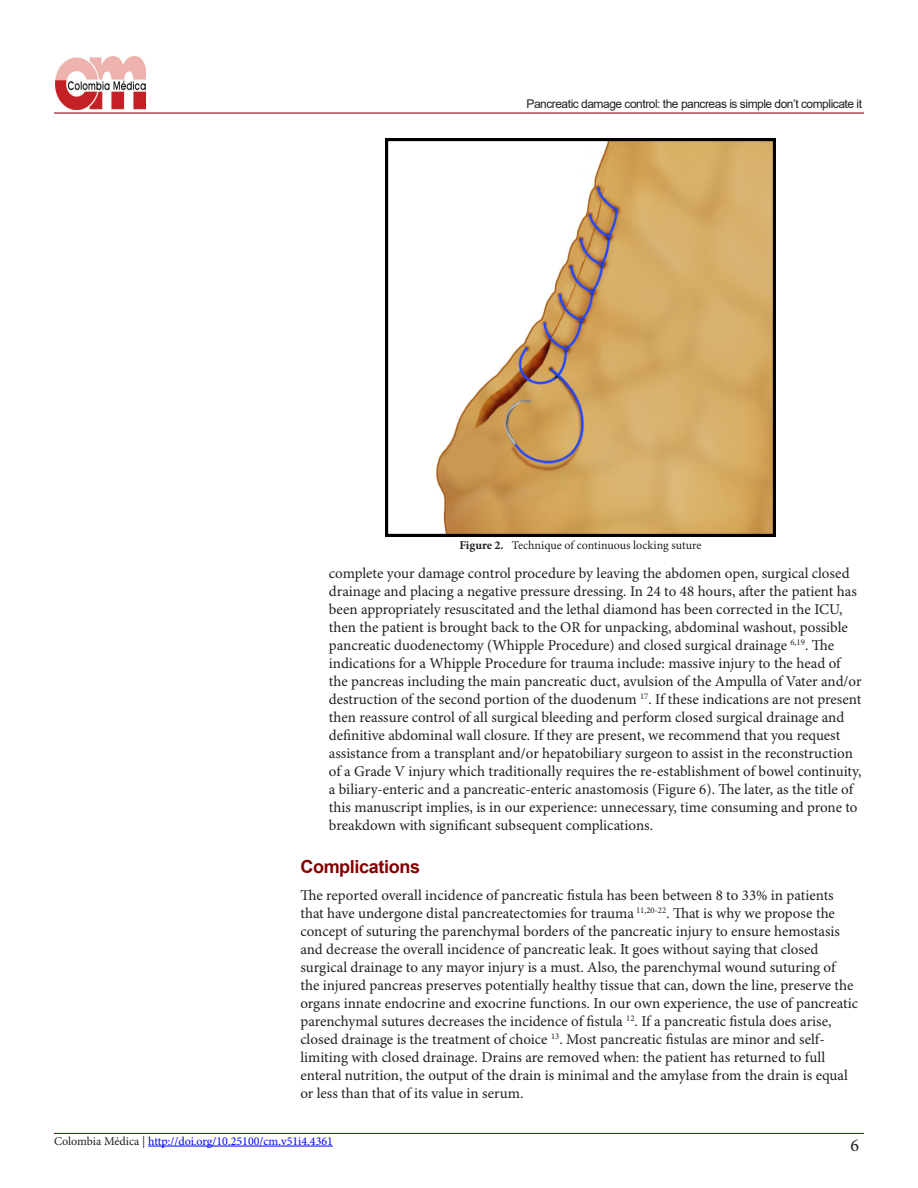
<style>
.page{position:relative;width:918px;height:1188px;background:#fff}
.page>*{position:absolute;margin:0;border:0;box-sizing:border-box;transform-origin:0 0}
.t1{font:700 18px "Arial";letter-spacing:-.02em;color:#820000}
.t2{font:18px "Minion Pro";color:#231f20}
.t3{font:15px/18px "Minion Pro";color:#231f20}
.t4{font:12px "Arial";letter-spacing:-.04em;color:#231f20}
.t5{font:12px "Minion Pro";color:#00f}
.t6{font:12px "Minion Pro";letter-spacing:-.005em;color:#231f20}
.s1{font-weight:700}
.s2{color:#231f20}
</style>
<div class="page">
<img style="left:55px;top:57px;width:91px;height:52px">
<hr style="left:54px;top:112px;width:810px;height:2px;background:#8b0d10">
<hr style="left:54px;top:1133px;width:810px;height:1px;background:#8b0d10">
<hr style="left:148px;top:1146px;width:185px;height:1px;background:#00f">
<img style="left:386px;top:138px;width:390px;height:399px">
<p class="t4" style="left:526px;top:95px;width:337px">Pancreatic damage control: the pancreas is simple don’t complicate it</p>
<p class="t6" style="left:459px;top:538px;width:244px"><span class="s1">Figure 2.</span> Technique of continuous locking suture</p>
<p class="t3" style="left:329px;top:565px;width:534px">complete your damage control procedure by leaving the abdomen open, surgical closed drainage and placing a negative pressure dressing. In 24 to 48 hours, after the patient has been appropriately resuscitated and the lethal diamond has been corrected in the ICU, then the patient is brought back to the OR for unpacking, abdominal washout, possible pancreatic duodenectomy (Whipple Procedure) and closed surgical drainage <sup>6,19</sup>. The indications for a Whipple Procedure for trauma include: massive injury to the head of the pancreas including the main pancreatic duct, avulsion of the Ampulla of Vater and/or destruction of the second portion of the duodenum <sup>17</sup>. If these indications are not present then reassure control of all surgical bleeding and perform closed surgical drainage and definitive abdominal wall closure. If they are present, we recommend that you request assistance from a transplant and/or hepatobiliary surgeon to assist in the reconstruction of a Grade V injury which traditionally requires the re-establishment of bowel continuity, a biliary-enteric and a pancreatic-enteric anastomosis (Figure 6). The later, as the title of this manuscript implies, is in our experience: unnecessary, time consuming and prone to breakdown with significant subsequent complications.</p>
<p class="t1" style="left:300px;top:854px;width:121px">Complications</p>
<p class="t3" style="left:300px;top:887px;width:559px">The reported overall incidence of pancreatic fistula has been between 8 to 33% in patients that have undergone distal pancreatectomies for trauma <sup>11,20-22</sup>. That is why we propose the concept of suturing the parenchymal borders of the pancreatic injury to ensure hemostasis and decrease the overall incidence of pancreatic leak. It goes without saying that closed surgical drainage to any mayor injury is a must. Also, the parenchymal wound suturing of the injured pancreas preserves potentially healthy tissue that can, down the line, preserve the organs innate endocrine and exocrine functions. In our own experience, the use of pancreatic parenchymal sutures decreases the incidence of fistula <sup>12</sup>. If a pancreatic fistula does arise, closed drainage is the treatment of choice <sup>13</sup>. Most pancreatic fistulas are minor and self&shy;limiting with closed drainage. Drains are removed when: the patient has returned to full enteral nutrition, the output of the drain is minimal and the amylase from the drain is equal or less than that of its value in serum.</p>
<p class="t5" style="left:54px;top:1134px;width:280px"><span class="s2">Colombia Médica |</span> http://doi.org/10.25100/cm.v51i4.4361</p>
<p class="t2" style="left:850px;top:1135px;width:10px">6</p>
</div>
